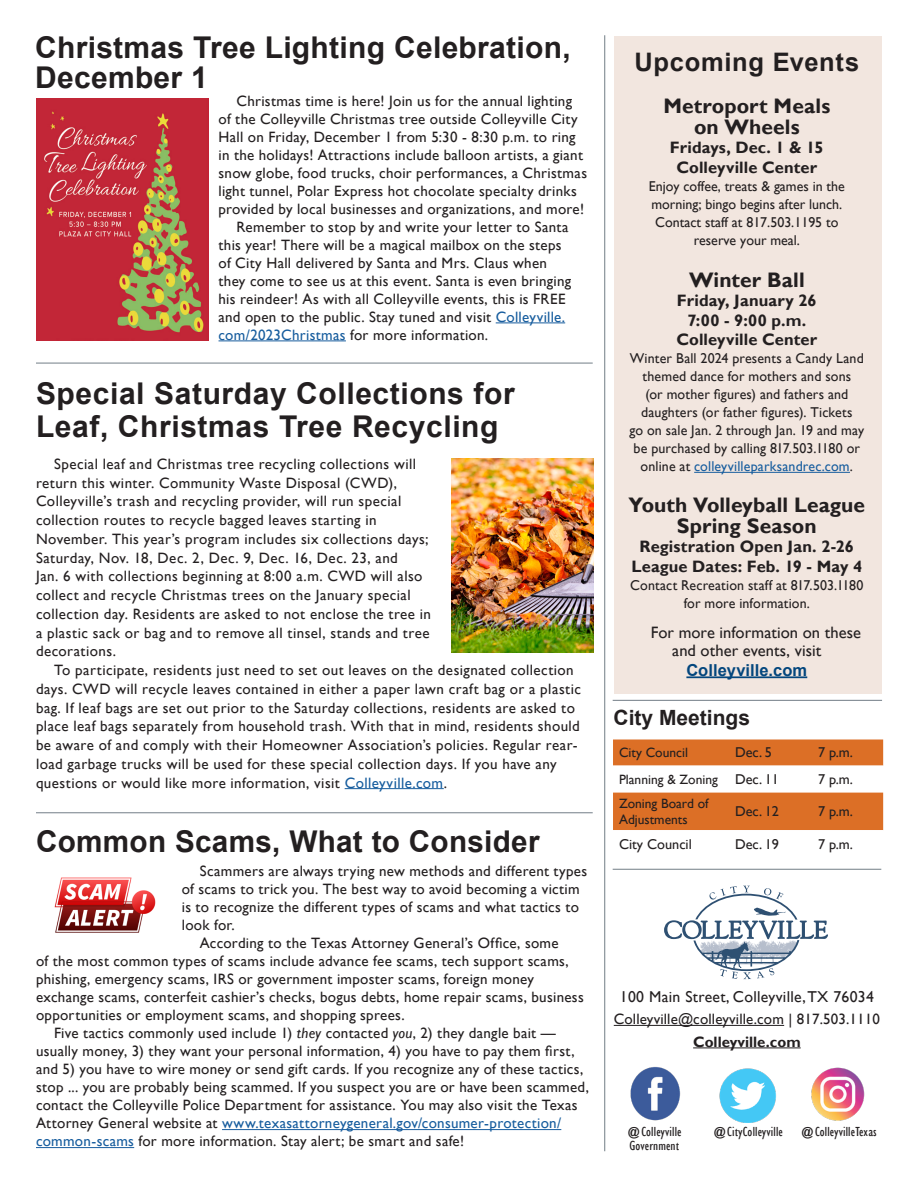
<style>
.page{position:relative;width:918px;height:1188px;background:#fff}
.page>*{position:absolute;margin:0;border:0;box-sizing:border-box;transform-origin:0 0}
.t1{font:700 30px/30px "Arial";letter-spacing:.01em;color:#231f20}
.t2{font:700 25.5px "Arial";letter-spacing:.025em;color:#231f20}
.t3{font:700 21px/21px "Gill Sans";letter-spacing:.005em;color:#231f20;text-align:center}
.t4{font:700 21px "Arial";color:#231f20}
.t5{font:700 16.5px/19.5px "Gill Sans";letter-spacing:.005em;color:#231f20;text-align:center}
.t6{font:16.5px "Gill Sans";letter-spacing:.005em;color:#231f20}
.t7{font:700 16.5px "Arial";color:#03467d}
.t8{font:15.75px "Gill Sans";letter-spacing:.02em;color:#231f20}
.t9{font:15px/18px "Gill Sans";letter-spacing:.02em;color:#231f20}
.t10{font:700 15px "Gill Sans";color:#231f20}
.t11{font:14.25px/18px "Gill Sans";letter-spacing:.005em;color:#231f20;text-align:center}
.t12{font:condensed 13.5px "Gill Sans";letter-spacing:.01em;color:#231f20;scale:1.05 1}
.t13{font:13.5px/16.2px "Gill Sans";color:#231f20}
.s1{color:#175d9e}
.s2{font-style:italic}
</style>
<div class="page">
<svg style="left:664px;top:886px;width:164px;height:93px"></svg>
<img style="left:630px;top:1066px;width:51px;height:55px">
<img style="left:811px;top:1067px;width:54px;height:54px">
<img style="left:719px;top:1068px;width:57px;height:55px">
<hr style="left:614px;top:1025px;width:170px;height:1px;background:#231f20">
<hr style="left:693px;top:1048px;width:108px;height:1px;background:#231f20">
<hr style="left:604px;top:35px;width:1px;height:1116px;background:#727d86">
<hr style="left:613px;top:869px;width:268px;height:1px;background:#727d86">
<hr style="left:36px;top:812px;width:557px;height:1px;background:#727d87">
<svg style="left:613px;top:740px;width:270px;height:90px"></svg>
<hr style="left:613px;top:700px;width:269px;height:1px;background:#727d86">
<div style="left:614px;top:37px;width:268px;height:657px;background:#f2e6df"></div>
<hr style="left:496px;top:323px;width:69px;height:1px;background:#175d9e">
<hr style="left:219px;top:341px;width:127px;height:1px;background:#175d9e">
<hr style="left:694px;top:472px;width:156px;height:1px;background:#175d9e">
<hr style="left:686px;top:676px;width:121px;height:2px;background:#03467d">
<hr style="left:222px;top:1129px;width:339px;height:1px;background:#175d9e">
<hr style="left:36px;top:1147px;width:98px;height:1px;background:#175d9e">
<hr style="left:36px;top:363px;width:557px;height:1px;background:#727d87">
<hr style="left:345px;top:788px;width:99px;height:1px;background:#175d9e">
<img style="left:452px;top:458px;width:142px;height:194px">
<img style="left:36px;top:98px;width:173px;height:242px">
<img style="left:54px;top:877px;width:102px;height:56px">
<p class="t1" style="left:35px;top:33px;width:537px">Christmas Tree Lighting Celebration,<br>December 1</p>
<p class="t9" style="left:219px;top:92px;width:370px;text-indent:18px">Christmas time is here! Join us for the annual lighting of the Colleyville Christmas tree outside Colleyville City Hall on Friday, December 1 from 5:30 - 8:30 p.m. to ring in the holidays! Attractions include balloon artists, a giant snow globe, food trucks, choir performances, a Christmas light tunnel, Polar Express hot chocolate specialty drinks provided by local businesses and organizations, and more!</p>
<p class="t9" style="left:219px;top:218px;width:354px;text-indent:18px">Remember to stop by and write your letter to Santa this year! There will be a magical mailbox on the steps of City Hall delivered by Santa and Mrs. Claus when they come to see us at this event. Santa is even bringing his reindeer! As with all Colleyville events, this is FREE and open to the public. Stay tuned and visit <span class="s1">Colleyville. com/2023Christmas</span> for more information.</p>
<p class="t1" style="left:36px;top:377px;width:480px;line-height:33px">Special Saturday Collections for<br>Leaf, Christmas Tree Recycling</p>
<p class="t9" style="left:36px;top:455px;width:397px;line-height:18.8px;text-indent:18px">Special leaf and Christmas tree recycling collections will return this winter. Community Waste Disposal (CWD), Colleyville’s trash and recycling provider, will run special collection routes to recycle bagged leaves starting in November. This year’s program includes six collections days; Saturday, Nov. 18, Dec. 2, Dec. 9, Dec. 16, Dec. 23, and<br>Jan. 6 with collections beginning at 8:00 a.m. CWD will also collect and recycle Christmas trees on the January special collection day. Residents are asked to not enclose the tree in a plastic sack or bag and to remove all tinsel, stands and tree decorations.</p>
<p class="t9" style="left:36px;top:661px;width:547px;line-height:18.8px;text-indent:18px">To participate, residents just need to set out leaves on the designated collection days. CWD will recycle leaves contained in either a paper lawn craft bag or a plastic bag. If leaf bags are set out prior to the Saturday collections, residents are asked to place leaf bags separately from household trash. With that in mind, residents should be aware of and comply with their Homeowner Association’s policies. Regular rear&shy;load garbage trucks will be used for these special collection days. If you have any questions or would like more information, visit <span class="s1">Colleyville.com</span>.</p>
<p class="t1" style="left:36px;top:826px;width:505px">Common Scams, What to Consider</p>
<p class="t9" style="left:182px;top:863px;width:407px;text-indent:18px">Scammers are always trying new methods and different types of scams to trick you. The best way to avoid becoming a victim is to recognize the different types of scams and what tactics to look for.</p>
<p class="t9" style="left:36px;top:935px;width:549px;text-indent:164px">According to the Texas Attorney General’s Office, some<br>of the most common types of scams include advance fee scams, tech support scams, phishing, emergency scams, IRS or government imposter scams, foreign money exchange scams, conterfeit cashier’s checks, bogus debts, home repair scams, business opportunities or employment scams, and shopping sprees.</p>
<p class="t9" style="left:36px;top:1025px;width:555px;text-indent:18px">Five tactics commonly used include 1) <span class="s2">they</span> contacted <span class="s2">you</span>, 2) they dangle bait — usually money, 3) they want your personal information, 4) you have to pay them first, and 5) you have to wire money or send gift cards. If you recognize any of these tactics, stop ... you are probably being scammed. If you suspect you are or have been scammed, contact the Colleyville Police Department for assistance. You may also visit the Texas Attorney General website at <span class="s1">www.texasattorneygeneral.gov/consumer-protection/ common-scams</span> for more information. Stay alert; be smart and safe!</p>
<p class="t2" style="left:634px;top:44px;width:226px">Upcoming Events</p>
<p class="t3" style="left:663px;top:96px;width:168px">Metroport Meals on Wheels</p>
<p class="t5" style="left:670px;top:138px;width:155px">Fridays, Dec. 1 &amp; 15<br>Colleyville Center</p>
<p class="t11" style="left:649px;top:177px;width:198px">Enjoy coffee, treats &amp; games in the morning; bingo begins after lunch.<br>Contact staff at 817.503.1195 to reserve your meal.</p>
<p class="t3" style="left:689px;top:270px;width:117px">Winter Ball</p>
<p class="t5" style="left:676px;top:291px;width:142px">Friday, January 26<br>7:00 - 9:00 p.m.<br>Colleyville Center</p>
<p class="t11" style="left:630px;top:350px;width:236px">Winter Ball 2024 presents a Candy Land themed dance for mothers and sons<br>(or mother figures) and fathers and daughters (or father figures). Tickets<br>go on sale Jan. 2 through Jan. 19 and may be purchased by calling 817.503.1180 or online at <span class="s1">colleyvilleparksandrec.com</span>.</p>
<p class="t3" style="left:629px;top:495px;width:238px">Youth Volleyball League<br>Spring Season</p>
<p class="t5" style="left:631px;top:537px;width:232px">Registration Open Jan. 2-26<br>League Dates: Feb. 19 - May 4</p>
<p class="t11" style="left:630px;top:576px;width:235px">Contact Recreation staff at 817.503.1180 for more information.</p>
<p class="t6" style="left:651px;top:623px;width:212px">For more information on these</p>
<p class="t6" style="left:672px;top:641px;width:151px">and other events, visit</p>
<p class="t7" style="left:686px;top:658px;width:122px">Colleyville.com</p>
<p class="t4" style="left:614px;top:703px;width:138px">City Meetings</p>
<p class="t13" style="left:619px;top:745px;width:71px">City Council</p>
<p class="t11" style="left:735px;top:744px;width:38px">Dec. 5</p>
<p class="t11" style="left:818px;top:744px;width:37px">7 p.m.</p>
<p class="t13" style="left:619px;top:771px;width:100px">Planning &amp; Zoning</p>
<p class="t11" style="left:735px;top:770px;width:45px">Dec. 11</p>
<p class="t11" style="left:818px;top:770px;width:37px">7 p.m.</p>
<p class="t13" style="left:619px;top:796px;width:91px">Zoning Board of<br>Adjustments</p>
<p class="t11" style="left:735px;top:803px;width:45px">Dec. 12</p>
<p class="t11" style="left:818px;top:803px;width:37px">7 p.m.</p>
<p class="t11" style="left:619px;top:836px;width:74px">City Council</p>
<p class="t11" style="left:735px;top:836px;width:45px">Dec. 19</p>
<p class="t11" style="left:818px;top:836px;width:37px">7 p.m.</p>
<p class="t8" style="left:620px;top:987px;width:256px">100 Main Street, Colleyville, TX 76034</p>
<p class="t9" style="left:614px;top:1011px;width:268px">Colleyville@colleyville.com | 817.503.1110</p>
<p class="t10" style="left:693px;top:1033px;width:109px">Colleyville.com</p>
<p class="t12" style="left:627px;top:1124px;width:54px">@Colleyville</p>
<p class="t12" style="left:630px;top:1137px;width:49px">Government</p>
<p class="t12" style="left:713px;top:1124px;width:68px">@CityColleyville</p>
<p class="t12" style="left:800px;top:1124px;width:74px">@ColleyvilleTexas</p>
</div>
